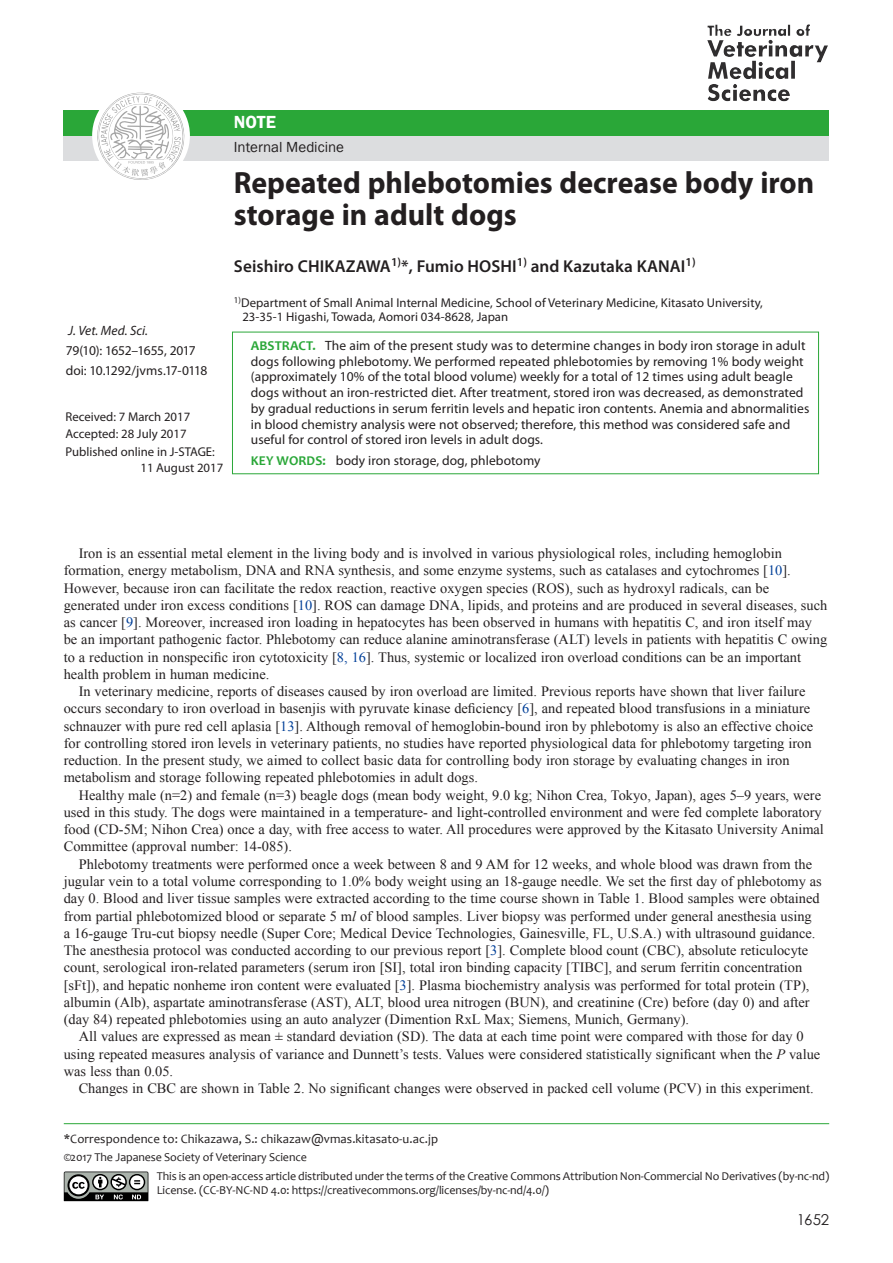
<style>
.page{position:relative;width:893px;height:1263px;background:#fff}
.page>*{position:absolute;margin:0;border:0;box-sizing:border-box;transform-origin:0 0}
.t1{font:700 30.75px/32.2px "Myriad Pro";color:#231f20}
.t2{font:600 18px "Franklin Gothic";color:#fff}
.t3{font:600 17.25px "Myriad Pro";letter-spacing:.005em;color:#231f20}
.t4{font:15px "Franklin Gothic";color:#231f20}
.t5{font:15px "Century Gothic";color:#231f20}
.t6{font:14.25px "Times New Roman";color:#231f20}
.t7{font:13.5px/15.8px "Myriad Pro";letter-spacing:.005em;color:#231f20}
.t8{font:13.5px/20px "Myriad Pro";letter-spacing:-.025em;color:#231f20}
.t9{font:italic 13.5px "Myriad Pro";color:#231f20}
.t10{font:12.75px/17.9px "Myriad Pro";letter-spacing:.005em;color:#231f20}
.t11{font:12.75px "Candara";letter-spacing:.005em;color:#231f20}
.t12{font:12px/20px "Candara";letter-spacing:-.01em;color:#231f20}
.s1{font-family:"Candara";font-weight:700;color:#2aa738}
.s2{color:#003f98}
.s3{font-style:italic}
</style>
<div class="page">
<hr style="left:64px;top:1123px;width:765px;height:1px;background:#2aa738">
<div style="left:64px;top:136px;width:765px;height:25px;background:#dcdddf"></div>
<div style="left:64px;top:111px;width:765px;height:25px;background:#2aa738"></div>
<div style="left:92px;top:87px;width:98px;height:97px;background:#fff;border-radius:50%"></div>
<svg style="left:94px;top:92px;width:93px;height:88px"></svg>
<img style="left:707px;top:24px;width:106px;height:33px">
<div style="left:232px;top:332px;width:587px;height:142px;border:1px solid #2aa738"></div>
<svg style="left:64px;top:1171px;width:84px;height:30px"></svg>
<p class="t9" style="left:68px;top:322px;width:81px">J. Vet. Med. Sci.</p>
<p class="t8" style="left:66px;top:340px;width:143px">79(10): 1652–1655, 2017 doi: 10.1292/jvms.17-0118</p>
<p class="t10" style="left:66px;top:407px;width:151px">Received: 7 March 2017<br>Accepted: 28 July 2017<br>Published online in J-STAGE:</p>
<p class="t10" style="left:140px;top:459px;width:84px">11 August 2017</p>
<p class="t2" style="left:234px;top:111px;width:44px">NOTE</p>
<p class="t4" style="left:234px;top:138px;width:112px">Internal Medicine</p>
<h1 class="t1" style="left:234px;top:165px;width:582px">Repeated phlebotomies decrease body iron storage in adult dogs</h1>
<p class="t3" style="left:234px;top:255px;width:463px">Seishiro CHIKAZAWA<sup>1)</sup>*, Fumio HOSHI<sup>1)</sup> and Kazutaka KANAI<sup>1)</sup></p>
<p class="t10" style="left:242px;top:295px;width:522px;line-height:14.2px;text-indent:-9px"><sup>1)</sup>Department of Small Animal Internal Medicine, School of Veterinary Medicine, Kitasato University,<br>23-35-1 Higashi, Towada, Aomori 034-8628, Japan</p>
<p class="t7" style="left:251px;top:337px;width:560px"><span class="s1">ABSTRACT.</span> The aim of the present study was to determine changes in body iron storage in adult dogs following phlebotomy. We performed repeated phlebotomies by removing 1% body weight (approximately 10% of the total blood volume) weekly for a total of 12 times using adult beagle dogs without an iron-restricted diet. After treatment, stored iron was decreased, as demonstrated by gradual reductions in serum ferritin levels and hepatic iron contents. Anemia and abnormalities in blood chemistry analysis were not observed; therefore, this method was considered safe and useful for control of stored iron levels in adult dogs.</p>
<p class="t7" style="left:251px;top:452px;width:291px"><span class="s1">KEY WORDS:</span> body iron storage, dog, phlebotomy</p>
<p class="t6" style="left:79px;top:544px;width:705px">Iron is an essential metal element in the living body and is involved in various physiological roles, including hemoglobin</p>
<p class="t6" style="left:64px;top:561px;width:729px">formation, energy metabolism, DNA and RNA synthesis, and some enzyme systems, such as catalases and cytochromes [<span class="s2">10</span>].</p>
<p class="t6" style="left:64px;top:578px;width:707px">However, because iron can facilitate the redox reaction, reactive oxygen species (ROS), such as hydroxyl radicals, can be</p>
<p class="t6" style="left:64px;top:595px;width:765px">generated under iron excess conditions [<span class="s2">10</span>]. ROS can damage DNA, lipids, and proteins and are produced in several diseases, such</p>
<p class="t6" style="left:64px;top:613px;width:750px">as cancer [<span class="s2">9</span>]. Moreover, increased iron loading in hepatocytes has been observed in humans with hepatitis C, and iron itself may</p>
<p class="t6" style="left:64px;top:630px;width:765px">be an important pathogenic factor. Phlebotomy can reduce alanine aminotransferase (ALT) levels in patients with hepatitis C owing</p>
<p class="t6" style="left:64px;top:647px;width:739px">to a reduction in nonspecific iron cytotoxicity [<span class="s2">8, 16</span>]. Thus, systemic or localized iron overload conditions can be an important</p>
<p class="t6" style="left:64px;top:664px;width:207px">health problem in human medicine.</p>
<p class="t6" style="left:79px;top:682px;width:728px">In veterinary medicine, reports of diseases caused by iron overload are limited. Previous reports have shown that liver failure</p>
<p class="t6" style="left:64px;top:699px;width:748px">occurs secondary to iron overload in basenjis with pyruvate kinase deficiency [<span class="s2">6</span>], and repeated blood transfusions in a miniature</p>
<p class="t6" style="left:64px;top:716px;width:751px">schnauzer with pure red cell aplasia [<span class="s2">13</span>]. Although removal of hemoglobin-bound iron by phlebotomy is also an effective choice</p>
<p class="t6" style="left:64px;top:733px;width:749px">for controlling stored iron levels in veterinary patients, no studies have reported physiological data for phlebotomy targeting iron</p>
<p class="t6" style="left:64px;top:751px;width:727px">reduction. In the present study, we aimed to collect basic data for controlling body iron storage by evaluating changes in iron</p>
<p class="t6" style="left:64px;top:768px;width:416px">metabolism and storage following repeated phlebotomies in adult dogs.</p>
<p class="t6" style="left:79px;top:785px;width:744px">Healthy male (n=2) and female (n=3) beagle dogs (mean body weight, 9.0 kg; Nihon Crea, Tokyo, Japan), ages 5–9 years, were</p>
<p class="t6" style="left:64px;top:803px;width:759px">used in this study. The dogs were maintained in a temperature- and light-controlled environment and were fed complete laboratory</p>
<p class="t6" style="left:64px;top:820px;width:762px">food (CD-5M; Nihon Crea) once a day, with free access to water. All procedures were approved by the Kitasato University Animal</p>
<p class="t6" style="left:64px;top:837px;width:230px">Committee (approval number: 14-085).</p>
<p class="t6" style="left:79px;top:854px;width:735px">Phlebotomy treatments were performed once a week between 8 and 9 AM for 12 weeks, and whole blood was drawn from the</p>
<p class="t6" style="left:64px;top:872px;width:760px">jugular vein to a total volume corresponding to 1.0% body weight using an 18-gauge needle. We set the first day of phlebotomy as</p>
<p class="t6" style="left:64px;top:889px;width:757px">day 0. Blood and liver tissue samples were extracted according to the time course shown in Table 1. Blood samples were obtained</p>
<p class="t6" style="left:64px;top:906px;width:749px">from partial phlebotomized blood or separate 5 m<span class="s3">l</span> of blood samples. Liver biopsy was performed under general anesthesia using</p>
<p class="t6" style="left:64px;top:923px;width:753px">a 16-gauge Tru-cut biopsy needle (Super Core; Medical Device Technologies, Gainesville, FL, U.S.A.) with ultrasound guidance.</p>
<p class="t6" style="left:64px;top:941px;width:746px">The anesthesia protocol was conducted according to our previous report [<span class="s2">3</span>]. Complete blood count (CBC), absolute reticulocyte</p>
<p class="t6" style="left:64px;top:958px;width:740px">count, serological iron-related parameters (serum iron [SI], total iron binding capacity [TIBC], and serum ferritin concentration</p>
<p class="t6" style="left:64px;top:975px;width:747px">[sFt]), and hepatic nonheme iron content were evaluated [<span class="s2">3</span>]. Plasma biochemistry analysis was performed for total protein (TP),</p>
<p class="t6" style="left:64px;top:992px;width:747px">albumin (Alb), aspartate aminotransferase (AST), ALT, blood urea nitrogen (BUN), and creatinine (Cre) before (day 0) and after</p>
<p class="t6" style="left:64px;top:1010px;width:627px">(day 84) repeated phlebotomies using an auto analyzer (Dimention RxL Max; Siemens, Munich, Germany).</p>
<p class="t6" style="left:79px;top:1027px;width:727px">All values are expressed as mean ± standard deviation (SD). The data at each time point were compared with those for day 0</p>
<p class="t6" style="left:64px;top:1044px;width:758px">using repeated measures analysis of variance and Dunnett’s tests. Values were considered statistically significant when the <span class="s3">P</span> value</p>
<p class="t6" style="left:64px;top:1061px;width:111px">was less than 0.05.</p>
<p class="t6" style="left:79px;top:1079px;width:737px">Changes in CBC are shown in Table 2. No significant changes were observed in packed cell volume (PCV) in this experiment.</p>
<p class="t11" style="left:64px;top:1130px;width:376px">*Correspondence to: Chikazawa, S.: chikazaw@vmas.kitasato-u.ac.jp</p>
<p class="t12" style="left:157px;top:1146px;width:674px;text-indent:-93px">©2017 The Japanese Society of Veterinary Science<br>This is an open-access article distributed under the terms of the Creative Commons Attribution Non-Commercial No Derivatives (by-nc-nd)</p>
<p class="t12" style="left:157px;top:1180px;width:394px">License. (CC-BY-NC-ND 4.0: https://creativecommons.org/licenses/by-nc-nd/4.0/)</p>
<p class="t5" style="left:797px;top:1209px;width:34px">1652</p>
</div>
